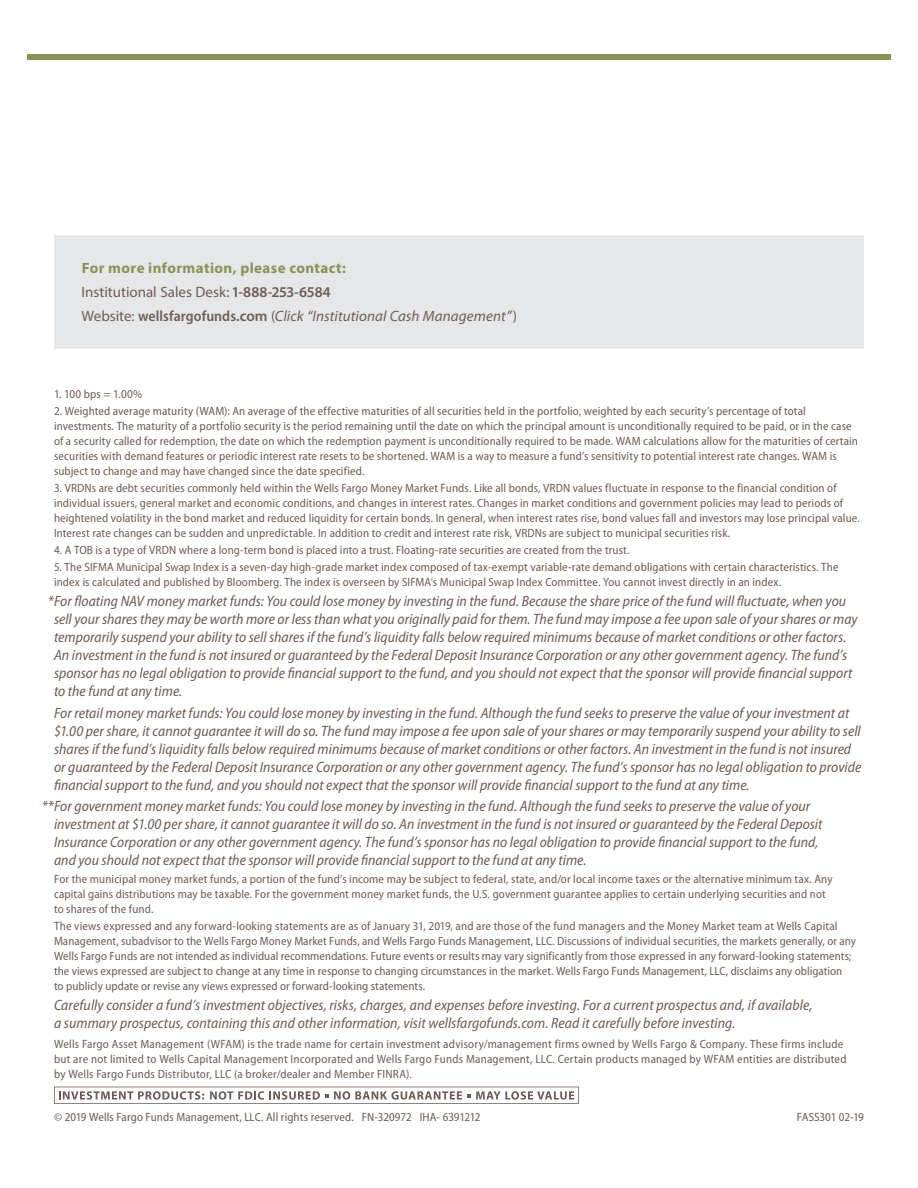
<style>
.page{position:relative;width:918px;height:1188px;background:#fff}
.page>*{position:absolute;margin:0;border:0;box-sizing:border-box;transform-origin:0 0}
.t1{font:italic semi-condensed 15px/18px "Myriad Pro";color:#6e5c54}
.t2{font:italic 15px "Myriad Pro";letter-spacing:.01em;color:#6e5c54}
.t3{font:15px "Myriad Pro";color:#6e5c54}
.t4{font:700 15px "Myriad Pro";letter-spacing:.025em;color:#8a9357}
.t5{font:semi-condensed 12px/15px "Myriad Pro";letter-spacing:.01em;color:#6e5c54}
.t6{font:semi-condensed 12px "Myriad Pro";letter-spacing:-.01em;color:#6e5c54}
.s1{font-weight:600}
.s2{font-style:normal}
.s3{font-weight:600;font-style:normal;font-stretch:semi-condensed}
.s4{font-weight:600;font-style:normal}
</style>
<div class="page">
<div style="left:54px;top:235px;width:810px;height:113px;background:#e6e7e9"></div>
<div style="left:27px;top:54px;width:864px;height:5px;background:#8a9357"></div>
<svg style="left:54px;top:1087px;width:525px;height:17px"></svg>
<p class="t4" style="left:82px;top:258px;width:266px">For more information, please contact:</p>
<p class="t3" style="left:82px;top:283px;width:251px">Institutional Sales Desk: <span class="s1">1-888-253-6584</span></p>
<p class="t2" style="left:82px;top:308px;width:437px"><span class="s2">Website:</span> <span class="s3">wellsfargofunds</span><span class="s4">.com</span> <span class="s2">(</span>Click “Institutional Cash Management”<span class="s2">)</span></p>
<p class="t5" style="left:54px;top:386px;width:90px">1. 100 bps = 1.00%</p>
<p class="t5" style="left:54px;top:403px;width:806px">2. Weighted average maturity (WAM): An average of the effective maturities of all securities held in the portfolio, weighted by each security’s percentage of total investments. The maturity of a portfolio security is the period remaining until the date on which the principal amount is unconditionally required to be paid, or in the case of a security called for redemption, the date on which the redemption payment is unconditionally required to be made. WAM calculations allow for the maturities of certain securities with demand features or periodic interest rate resets to be shortened. WAM is a way to measure a fund’s sensitivity to potential interest rate changes. WAM is subject to change and may have changed since the date specified.</p>
<p class="t5" style="left:54px;top:481px;width:807px">3. VRDNs are debt securities commonly held within the Wells Fargo Money Market Funds. Like all bonds, VRDN values fluctuate in response to the financial condition of individual issuers, general market and economic conditions, and changes in interest rates. Changes in market conditions and government policies may lead to periods of heightened volatility in the bond market and reduced liquidity for certain bonds. In general, when interest rates rise, bond values fall and investors may lose principal value.<br>Interest rate changes can be sudden and unpredictable. In addition to credit and interest rate risk, VRDNs are subject to municipal securities risk.</p>
<p class="t5" style="left:54px;top:543px;width:577px">4. A TOB is a type of VRDN where a long-term bond is placed into a trust. Floating-rate securities are created from the trust.</p>
<p class="t5" style="left:54px;top:560px;width:786px">5. The SIFMA Municipal Swap Index is a seven-day high-grade market index composed of tax-exempt variable-rate demand obligations with certain characteristics. The index is calculated and published by Bloomberg. The index is overseen by SIFMA’s Municipal Swap Index Committee. You cannot invest directly in an index.</p>
<p class="t1" style="left:54px;top:593px;width:805px;text-indent:-6px">*For floating NAV money market funds: You could lose money by investing in the fund. Because the share price of the fund will fluctuate, when you sell your shares they may be worth more or less than what you originally paid for them. The fund may impose a fee upon sale of your shares or may temporarily suspend your ability to sell shares if the fund’s liquidity falls below required minimums because of market conditions or other factors.<br>An investment in the fund is not insured or guaranteed by the Federal Deposit Insurance Corporation or any other government agency. The fund’s sponsor has no legal obligation to provide financial support to the fund, and you should not expect that the sponsor will provide financial support to the fund at any time.</p>
<p class="t1" style="left:54px;top:704px;width:809px">For retail money market funds: You could lose money by investing in the fund. Although the fund seeks to preserve the value of your investment at $1.00 per share, it cannot guarantee it will do so. The fund may impose a fee upon sale of your shares or may temporarily suspend your ability to sell shares if the fund’s liquidity falls below required minimums because of market conditions or other factors. An investment in the fund is not insured or guaranteed by the Federal Deposit Insurance Corporation or any other government agency. The fund’s sponsor has no legal obligation to provide financial support to the fund, and you should not expect that the sponsor will provide financial support to the fund at any time.</p>
<p class="t1" style="left:54px;top:797px;width:770px;text-indent:-12px">**For government money market funds: You could lose money by investing in the fund. Although the fund seeks to preserve the value of your investment at $1.00 per share, it cannot guarantee it will do so. An investment in the fund is not insured or guaranteed by the Federal Deposit Insurance Corporation or any other government agency. The fund’s sponsor has no legal obligation to provide financial support to the fund, and you should not expect that the sponsor will provide financial support to the fund at any time.</p>
<p class="t5" style="left:54px;top:872px;width:780px">For the municipal money market funds, a portion of the fund’s income may be subject to federal, state, and/or local income taxes or the alternative minimum tax. Any capital gains distributions may be taxable. For the government money market funds, the U.S. government guarantee applies to certain underlying securities and not to shares of the fund.</p>
<p class="t5" style="left:54px;top:919px;width:804px">The views expressed and any forward-looking statements are as of January 31, 2019, and are those of the fund managers and the Money Market team at Wells Capital Management, subadvisor to the Wells Fargo Money Market Funds, and Wells Fargo Funds Management, LLC. Discussions of individual securities, the markets generally, or any Wells Fargo Funds are not intended as individual recommendations. Future events or results may vary significantly from those expressed in any forward-looking statements; the views expressed are subject to change at any time in response to changing circumstances in the market. Wells Fargo Funds Management, LLC, disclaims any obligation<br>to publicly update or revise any views expressed or forward-looking statements.</p>
<p class="t1" style="left:54px;top:997px;width:760px">Carefully consider a fund’s investment objectives, risks, charges, and expenses before investing. For a current prospectus and, if available, a summary prospectus, containing this and other information, visit wellsfargofunds.com. Read it carefully before investing.</p>
<p class="t5" style="left:54px;top:1036px;width:794px">Wells Fargo Asset Management (WFAM) is the trade name for certain investment advisory/management firms owned by Wells Fargo &amp; Company. These firms include but are not limited to Wells Capital Management Incorporated and Wells Fargo Funds Management, LLC. Certain products managed by WFAM entities are distributed by Wells Fargo Funds Distributor, LLC (a broker/dealer and Member FINRA).</p>
<p class="t5" style="left:54px;top:1109px;width:428px">© 2019 Wells Fargo Funds Management, LLC. All rights reserved. FN-320972 IHA- 6391212</p>
<p class="t6" style="left:797px;top:1110px;width:69px">FASS301 02-19</p>
</div>
